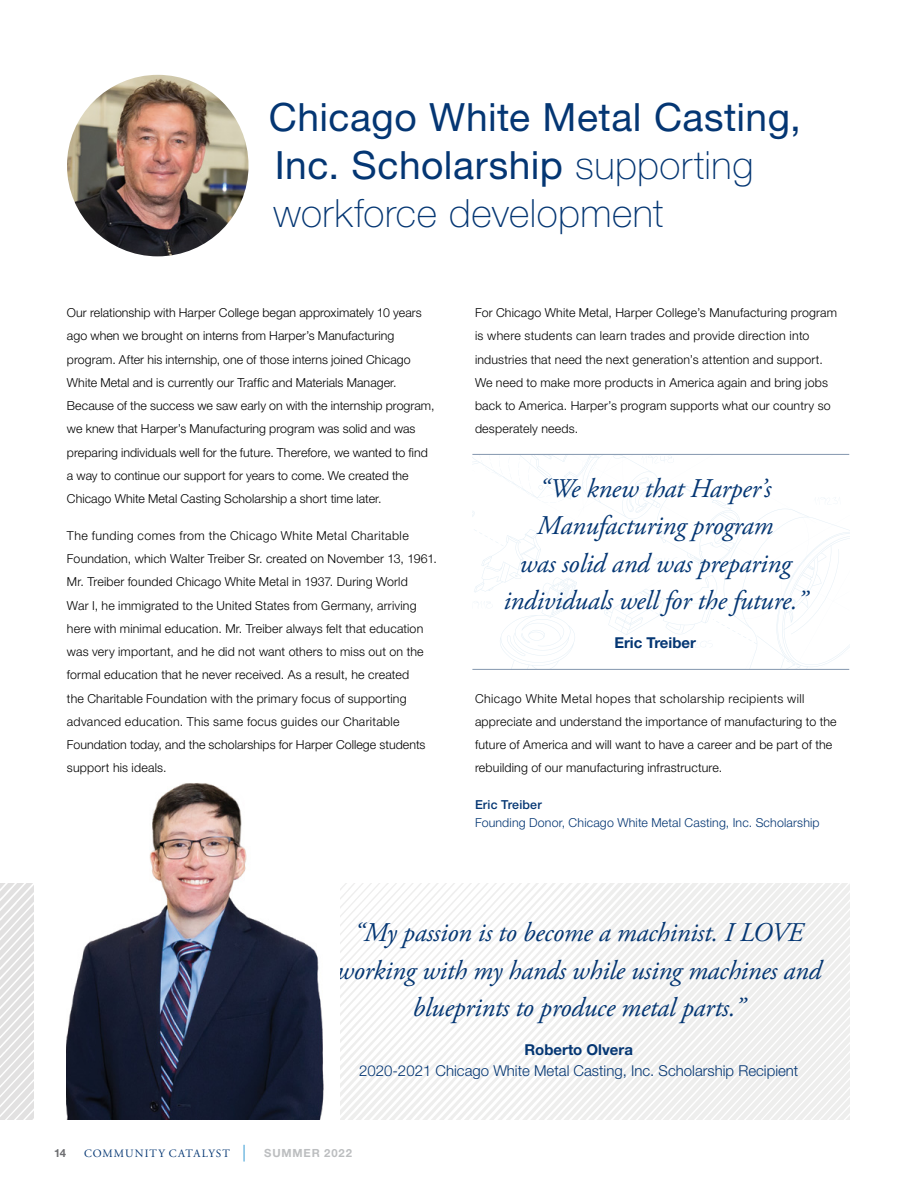
<style>
.page{position:relative;width:918px;height:1188px;background:#fff}
.page>*{position:absolute;margin:0;border:0;box-sizing:border-box;transform-origin:0 0}
.t1{font:39px/48px "Helvetica Neue LT Std";letter-spacing:.01em;color:#043673}
.t2{font:italic 27px/37.5px "Adobe Garamond Pro";letter-spacing:-.01em;color:#043673;text-align:center}
.t3{font:300 15px "Helvetica Neue LT Std";color:#043673}
.t4{font:700 15px "Helvetica Neue LT Std";color:#043673}
.t5{font:300 12.3px/23.2px "Helvetica Neue LT Std";letter-spacing:.01em;color:#000}
.t6{font:300 12.3px "Helvetica Neue LT Std";letter-spacing:.015em;color:#043673}
.t7{font:500 12.3px "Helvetica Neue LT Std";letter-spacing:.015em;color:#043673}
.t8{font:11.25px "Adobe Garamond Pro";letter-spacing:.095em;color:#043673}
.t9{font:700 11.25px "Helvetica Neue LT Std";letter-spacing:.075em;color:#bcbec0}
.t10{font:700 11.25px "Helvetica Neue LT Std";color:#6d6e71}
.s1{font-weight:100}
</style>
<div class="page">
<svg style="left:244px;top:1145px;width:1px;height:17px"></svg>
<svg style="left:472px;top:455px;width:377px;height:214px"></svg>
<img style="left:67px;top:75px;width:182px;height:181px;border-radius:91px">
<svg style="left:340px;top:884px;width:509px;height:236px;fill:#f2f1f1"></svg>
<hr style="left:472px;top:454px;width:377px;height:1px;background:#8396ae">
<hr style="left:472px;top:669px;width:377px;height:1px;background:#8396ae">
<svg style="left:0;top:884px;width:34px;height:236px"></svg>
<img style="left:67px;top:783px;width:257px;height:337px">
<h1 class="t1" style="left:269px;top:92px;width:534px">Chicago White Metal Casting,<br>Inc. Scholarship <span class="s1">supporting workforce development</span></h1>
<p class="t5" style="left:67px;top:301px;width:369px">Our relationship with Harper College began approximately 10 years ago when we brought on interns from Harper’s Manufacturing program. After his internship, one of those interns joined Chicago White Metal and is currently our Traffic and Materials Manager.<br>Because of the success we saw early on with the internship program, we knew that Harper’s Manufacturing program was solid and was preparing individuals well for the future. Therefore, we wanted to find a way to continue our support for years to come. We created the Chicago White Metal Casting Scholarship a short time later.</p>
<p class="t5" style="left:67px;top:524px;width:371px">The funding comes from the Chicago White Metal Charitable Foundation, which Walter Treiber Sr. created on November 13, 1961.<br>Mr. Treiber founded Chicago White Metal in 1937. During World<br>War I, he immigrated to the United States from Germany, arriving here with minimal education. Mr. Treiber always felt that education was very important, and he did not want others to miss out on the formal education that he never received. As a result, he created<br>the Charitable Foundation with the primary focus of supporting advanced education. This same focus guides our Charitable Foundation today, and the scholarships for Harper College students support his ideals.</p>
<p class="t5" style="left:475px;top:301px;width:364px">For Chicago White Metal, Harper College’s Manufacturing program is where students can learn trades and provide direction into industries that need the next generation’s attention and support.<br>We need to make more products in America again and bring jobs back to America. Harper’s program supports what our country so desperately needs.</p>
<h2 class="t2" style="left:503px;top:470px;width:305px">“We knew that Harper’s<br>Manufacturing program<br>was solid and was preparing individuals well for the future.”</h2>
<p class="t4" style="left:614px;top:634px;width:83px">Eric Treiber</p>
<p class="t5" style="left:475px;top:686px;width:363px">Chicago White Metal hopes that scholarship recipients will appreciate and understand the importance of manufacturing to the future of America and will want to have a career and be part of the rebuilding of our manufacturing infrastructure.</p>
<p class="t7" style="left:475px;top:797px;width:68px">Eric Treiber</p>
<p class="t6" style="left:475px;top:815px;width:346px">Founding Donor, Chicago White Metal Casting, Inc. Scholarship</p>
<h2 class="t2" style="left:336px;top:915px;width:487px">“My passion is to become a machinist. I LOVE working with my hands while using machines and blueprints to produce metal parts.”</h2>
<p class="t4" style="left:524px;top:1041px;width:110px">Roberto Olvera</p>
<p class="t3" style="left:359px;top:1062px;width:441px">2020-2021 Chicago White Metal Casting, Inc. Scholarship Recipient</p>
<p class="t10" style="left:54px;top:1146px;width:14px">14</p>
<p class="t8" style="left:84px;top:1147px;width:147px">COMMUNITY CATALYST</p>
<p class="t9" style="left:264px;top:1146px;width:89px">SUMMER 2022</p>
</div>
